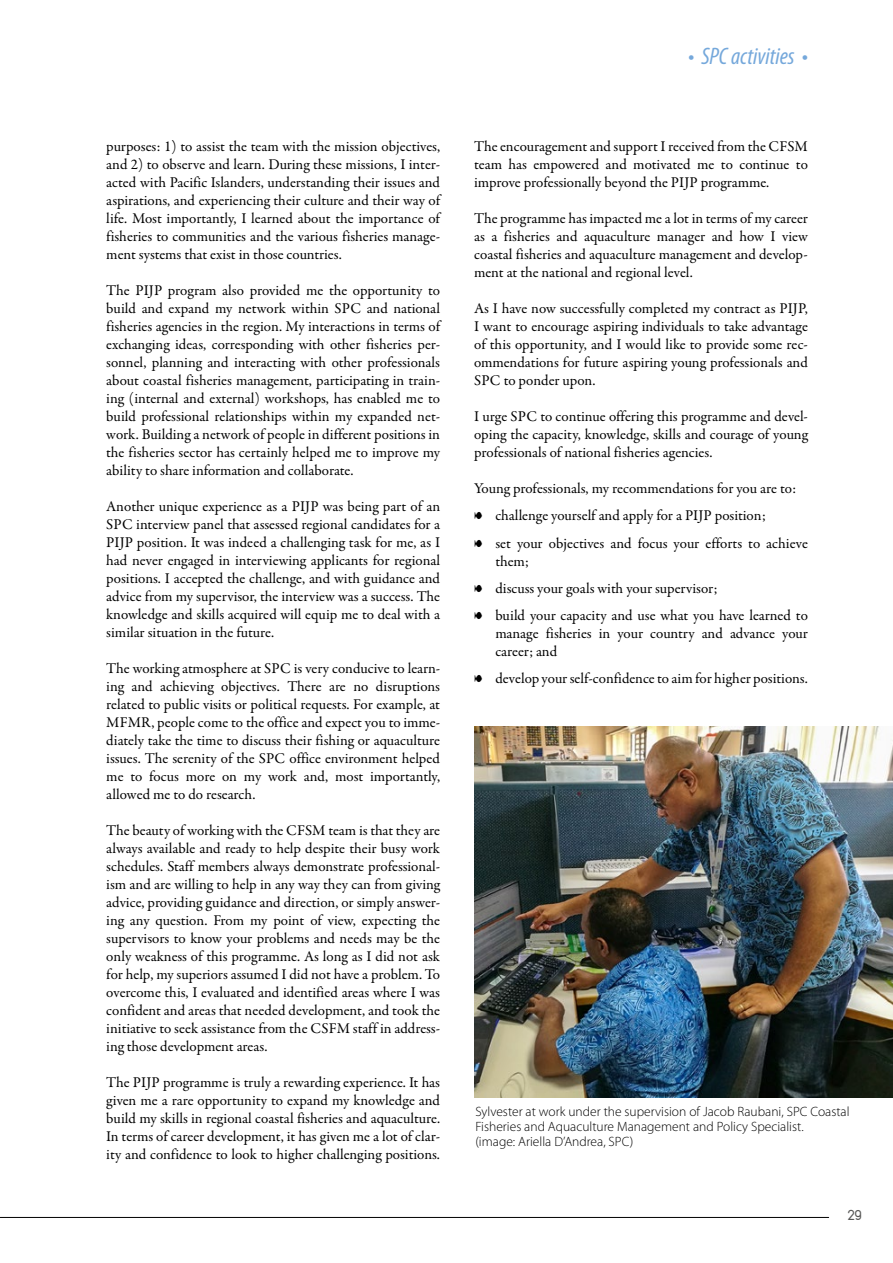
<style>
.page{position:relative;width:893px;height:1263px;background:#fff}
.page>*{position:absolute;margin:0;border:0;box-sizing:border-box;transform-origin:0 0}
.t1{font:italic condensed 24px "Myriad Pro";color:#75a8db}
.t2{font:15px/18px "Garamond Premr Pro";color:#000;text-align:justify}
.t3{font:15px "Duepuntozero";color:#575756}
.t4{font:300 13.5px/15px "Myriad Pro";color:#000}
.s1{font-family:"Poissonnerie"}
</style>
<div class="page">
<hr style="left:0;top:1217px;width:829px;height:1px;background:#000">
<img style="left:474px;top:726px;width:419px;height:372px">
<p class="t2" style="left:106px;top:138px;width:335px">purposes: 1) to assist the team with the mission objectives, and 2) to observe and learn. During these missions, I inter&shy;acted with Pacific Islanders, understanding their issues and aspirations, and experiencing their culture and their way of life. Most importantly, I learned about the importance of fisheries to communities and the various fisheries manage&shy;ment systems that exist in those countries.</p>
<p class="t2" style="left:106px;top:282px;width:335px">The PIJP program also provided me the opportunity to build and expand my network within SPC and national fisheries agencies in the region. My interactions in terms of exchanging ideas, corresponding with other fisheries per&shy;sonnel, planning and interacting with other professionals about coastal fisheries management, participating in train&shy;ing (internal and external) workshops, has enabled me to build professional relationships within my expanded net&shy;work. Building a network of people in different positions in the fisheries sector has certainly helped me to improve my ability to share information and collaborate.</p>
<p class="t2" style="left:106px;top:498px;width:335px">Another unique experience as a PIJP was being part of an SPC interview panel that assessed regional candidates for a PIJP position. It was indeed a challenging task for me, as I had never engaged in interviewing applicants for regional positions. I accepted the challenge, and with guidance and advice from my supervisor, the interview was a success. The knowledge and skills acquired will equip me to deal with a similar situation in the future.</p>
<p class="t2" style="left:106px;top:660px;width:335px">The working atmosphere at SPC is very conducive to learn&shy;ing and achieving objectives. There are no disruptions related to public visits or political requests. For example, at MFMR, people come to the office and expect you to imme&shy;diately take the time to discuss their fishing or aquaculture issues. The serenity of the SPC office environment helped me to focus more on my work and, most importantly, allowed me to do research.</p>
<p class="t2" style="left:106px;top:822px;width:335px">The beauty of working with the CFSM team is that they are always available and ready to help despite their busy work schedules. Staff members always demonstrate professional&shy;ism and are willing to help in any way they can from giving advice, providing guidance and direction, or simply answer&shy;ing any question. From my point of view, expecting the supervisors to know your problems and needs may be the only weakness of this programme. As long as I did not ask for help, my superiors assumed I did not have a problem. To overcome this, I evaluated and identified areas where I was confident and areas that needed development, and took the initiative to seek assistance from the CSFM staff in address&shy;ing those development areas.</p>
<p class="t2" style="left:106px;top:1074px;width:335px">The PIJP programme is truly a rewarding experience. It has given me a rare opportunity to expand my knowledge and build my skills in regional coastal fisheries and aquaculture.<br>In terms of career development, it has given me a lot of clar&shy;ity and confidence to look to higher challenging positions.</p>
<h1 class="t1" style="left:688px;top:41px;width:121px">• SPC activities •</h1>
<p class="t2" style="left:474px;top:138px;width:335px">The encouragement and support I received from the CFSM team has empowered and motivated me to continue to improve professionally beyond the PIJP programme.</p>
<p class="t2" style="left:474px;top:210px;width:335px">The programme has impacted me a lot in terms of my career as a fisheries and aquaculture manager and how I view coastal fisheries and aquaculture management and develop&shy;ment at the national and regional level.</p>
<p class="t2" style="left:474px;top:300px;width:335px">As I have now successfully completed my contract as PIJP, I want to encourage aspiring individuals to take advantage of this opportunity, and I would like to provide some rec&shy;ommendations for future aspiring young professionals and SPC to ponder upon.</p>
<p class="t2" style="left:474px;top:408px;width:335px">I urge SPC to continue offering this programme and devel&shy;oping the capacity, knowledge, skills and courage of young professionals of national fisheries agencies.</p>
<p class="t2" style="left:474px;top:475px;width:335px;line-height:27.2px;text-align:left">Young professionals, my recommendations for you are to:<br><span class="s1">8</span> challenge yourself and apply for a PIJP position;<br><span class="s1">8</span> set your objectives and focus your efforts to achieve</p>
<p class="t2" style="left:474px;top:548px;width:335px;line-height:27.2px;text-align:left;text-indent:21px">them;<br><span class="s1">8</span> discuss your goals with your supervisor;<br><span class="s1">8</span> build your capacity and use what you have learned to</p>
<p class="t2" style="left:495px;top:625px;width:314px">manage fisheries in your country and advance your career; and</p>
<p class="t2" style="left:474px;top:670px;width:335px"><span class="s1">8</span> develop your self-confidence to aim for higher positions.</p>
<p class="t4" style="left:475px;top:1104px;width:376px">Sylvester at work under the supervision of Jacob Raubani, SPC Coastal<br>Fisheries and Aquaculture Management and Policy Specialist.<br>(image: Ariella D’Andrea, SPC)</p>
<p class="t3" style="left:848px;top:1207px;width:15px">29</p>
</div>
